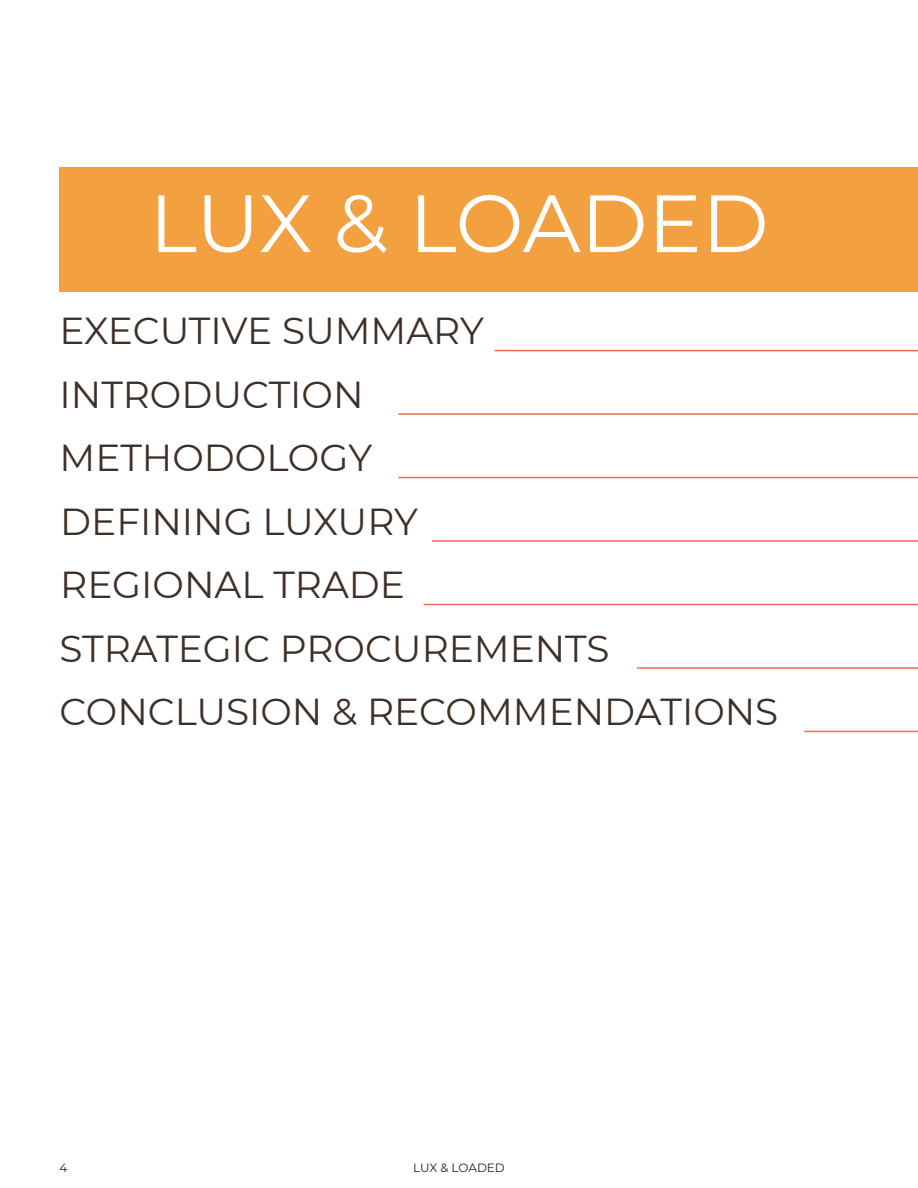
<style>
.page{position:relative;width:918px;height:1188px;background:#fff}
.page>*{position:absolute;margin:0;border:0;box-sizing:border-box;transform-origin:0 0}
.t1{font:81px "Montserrat";letter-spacing:-.01em;color:#fff}
.t2{font:37.5px/63.4px "Montserrat";color:#3d3028}
.t3{font:12px "Montserrat";letter-spacing:-.01em;color:#231f20}
</style>
<div class="page">
<div style="left:60px;top:167px;width:858px;height:125px;background:#f3a041"></div>
<hr style="left:423px;top:604px;width:495px;height:1px;background:#f06a5b">
<hr style="left:637px;top:667px;width:281px;height:2px;background:#f06a5b">
<hr style="left:432px;top:540px;width:486px;height:2px;background:#f06a5b">
<hr style="left:804px;top:731px;width:114px;height:1px;background:#f06a5b">
<hr style="left:495px;top:350px;width:423px;height:1px;background:#f06a5b">
<hr style="left:398px;top:413px;width:520px;height:2px;background:#f06a5b">
<hr style="left:398px;top:477px;width:520px;height:1px;background:#f06a5b">
<h1 class="t1" style="left:149px;top:168px;width:621px">LUX &amp; LOADED</h1>
<p class="t2" style="left:60px;top:298px;width:426px">EXECUTIVE SUMMARY<br>INTRODUCTION<br>METHODOLOGY</p>
<p class="t2" style="left:60px;top:488px;width:359px">DEFINING LUXURY</p>
<p class="t2" style="left:60px;top:552px;width:551px">REGIONAL TRADE<br>STRATEGIC PROCUREMENTS</p>
<p class="t2" style="left:60px;top:679px;width:720px">CONCLUSION &amp; RECOMMENDATIONS</p>
<p class="t3" style="left:60px;top:1159px;width:9px">4</p>
<p class="t3" style="left:413px;top:1159px;width:93px">LUX &amp; LOADED</p>
</div>
